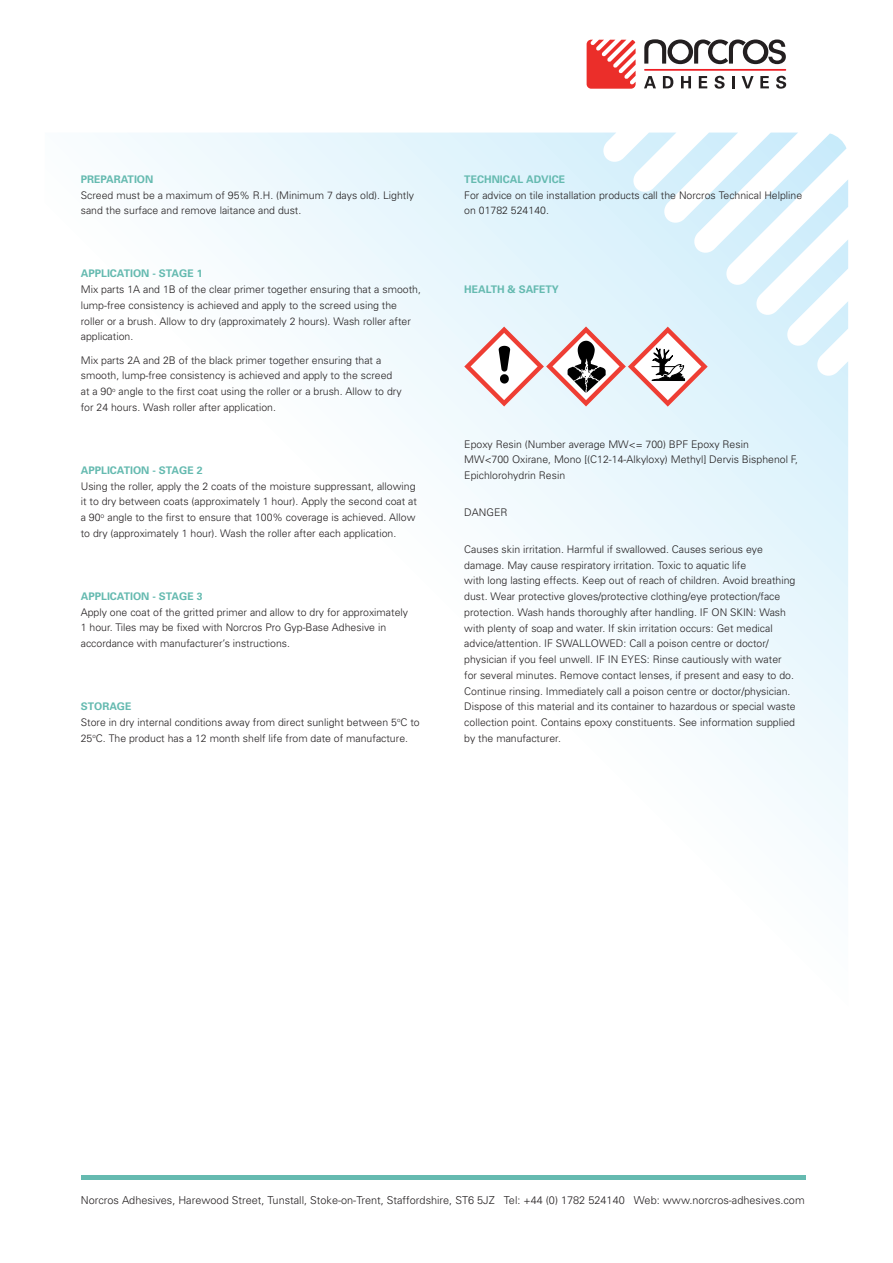
<style>
.page{position:relative;width:893px;height:1263px;background:#fff}
.page>*{position:absolute;margin:0;border:0;box-sizing:border-box;transform-origin:0 0}
.t1{font:300 10.95px "Univers";color:#231f20}
.t2{font:300 10.5px/15.8px "Univers";color:#231f20}
.t3{font:700 10.5px "Univers";color:#65bab0}
.s1{font-weight:700;color:#65bab0}
</style>
<div class="page">
<svg style="left:114px;top:133px;width:734px;height:734px"></svg>
<svg style="left:587px;top:40px;width:49px;height:49px"></svg>
<svg style="left:644px;top:39px;width:142px;height:50px"></svg>
<hr style="left:81px;top:1176px;width:725px;height:4px;background:#65bab0">
<svg style="left:464px;top:326px;width:244px;height:81px"></svg>
<p class="t3" style="left:81px;top:172px;width:74px">PREPARATION</p>
<p class="t2" style="left:81px;top:187px;width:335px">Screed must be a maximum of 95% R.H. (Minimum 7 days old). Lightly sand the surface and remove laitance and dust.</p>
<p class="t3" style="left:81px;top:267px;width:123px">APPLICATION - STAGE 1</p>
<p class="t2" style="left:81px;top:281px;width:342px">Mix parts 1A and 1B of the clear primer together ensuring that a smooth, lump-free consistency is achieved and apply to the screed using the roller or a brush. Allow to dry (approximately 2 hours). Wash roller after application.</p>
<p class="t2" style="left:81px;top:352px;width:322px">Mix parts 2A and 2B of the black primer together ensuring that a smooth, lump-free consistency is achieved and apply to the screed at a 90<sup>o</sup> angle to the first coat using the roller or a brush. Allow to dry for 24 hours. Wash roller after application.</p>
<p class="t3" style="left:81px;top:463px;width:123px">APPLICATION - STAGE 2</p>
<p class="t2" style="left:81px;top:478px;width:338px">Using the roller, apply the 2 coats of the moisture suppressant, allowing it to dry between coats (approximately 1 hour). Apply the second coat at a 90<sup>o</sup> angle to the first to ensure that 100% coverage is achieved. Allow to dry (approximately 1 hour). Wash the roller after each application.</p>
<p class="t3" style="left:81px;top:589px;width:123px">APPLICATION - STAGE 3</p>
<p class="t2" style="left:81px;top:604px;width:329px">Apply one coat of the gritted primer and allow to dry for approximately<br>1 hour. Tiles may be fixed with Norcros Pro Gyp-Base Adhesive in accordance with manufacturer’s instructions.</p>
<p class="t2" style="left:81px;top:698px;width:340px"><span class="s1">STORAGE<br></span>Store in dry internal conditions away from direct sunlight between 5<sup>o</sup>C to<br>25<sup>o</sup>C. The product has a 12 month shelf life from date of manufacture.</p>
<p class="t3" style="left:464px;top:172px;width:102px">TECHNICAL ADVICE</p>
<p class="t2" style="left:464px;top:187px;width:340px">For advice on tile installation products call the Norcros Technical Helpline on 01782 524140.</p>
<p class="t3" style="left:464px;top:283px;width:96px">HEALTH &amp; SAFETY</p>
<p class="t2" style="left:464px;top:436px;width:335px">Epoxy Resin (Number average MW&lt;= 700) BPF Epoxy Resin<br>MW&lt;700 Oxirane, Mono [(C12-14-Alkyloxy) Methyl] Dervis Bisphenol F,<br>Epichlorohydrin Resin</p>
<p class="t2" style="left:464px;top:504px;width:45px">DANGER</p>
<p class="t2" style="left:464px;top:541px;width:333px">Causes skin irritation. Harmful if swallowed. Causes serious eye damage. May cause respiratory irritation. Toxic to aquatic life<br>with long lasting effects. Keep out of reach of children. Avoid breathing dust. Wear protective gloves/protective clothing/eye protection/face protection. Wash hands thoroughly after handling. IF ON SKIN: Wash with plenty of soap and water. If skin irritation occurs: Get medical advice/attention. IF SWALLOWED: Call a poison centre or doctor/ physician if you feel unwell. IF IN EYES: Rinse cautiously with water for several minutes. Remove contact lenses, if present and easy to do.<br>Continue rinsing. Immediately call a poison centre or doctor/physician.<br>Dispose of this material and its container to hazardous or special waste collection point. Contains epoxy constituents. See information supplied by the manufacturer.</p>
<p class="t1" style="left:81px;top:1193px;width:725px">Norcros Adhesives, Harewood Street, Tunstall, Stoke-on-Trent, Staffordshire, ST6 5JZ Tel: +44 (0) 1782 524140 Web: www.norcros-adhesives.com</p>
</div>
